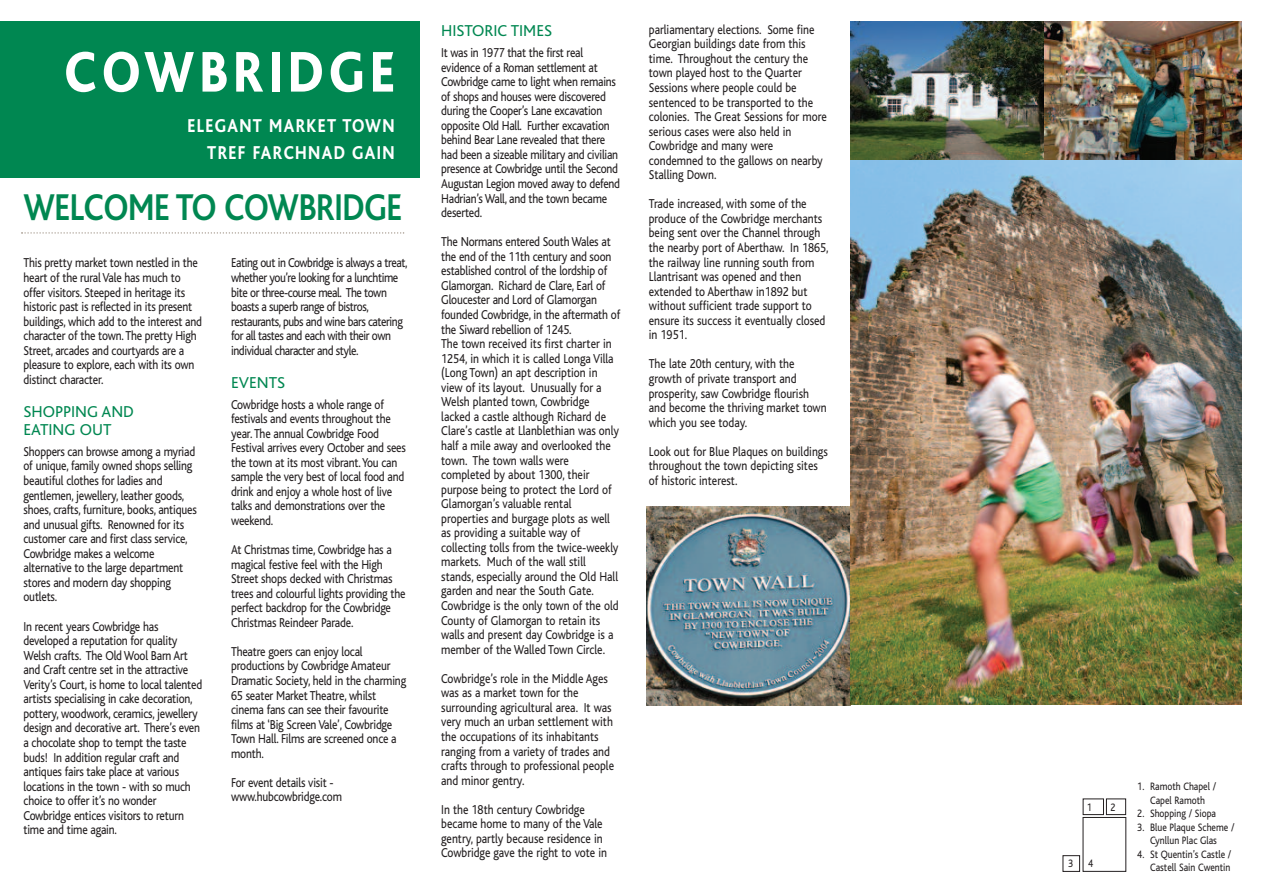
<style>
.page{position:relative;width:1263px;height:893px;background:#fff}
.page>*{position:absolute;margin:0;border:0;box-sizing:border-box;transform-origin:0 0}
.t1{font:800 60px "Bliss";letter-spacing:.11em;color:#fff;scale:.85 1}
.t2{font:700 39px "Bliss";letter-spacing:-.01em;color:#008751;scale:.85 1}
.t3{font:800 19.5px/26px "Bliss";letter-spacing:.085em;color:#fff;text-align:right;scale:.85 1}
.t4{font:16.5px/18.3px "Bliss";color:#008751}
.t5{font:13.5px/14.5px "Bliss";letter-spacing:-.015em;color:#231f20;scale:.85 1}
.t6{font:13.5px/14.5px "Bliss";letter-spacing:-.035em;color:#231f20;scale:.85 1}
.t7{font:11.25px/13.5px "Bliss";color:#231f20;text-align:center;scale:.85 1}
</style>
<div class="page">
<div style="left:0;top:21px;width:419px;height:157px;background:#008751"></div>
<svg style="left:21px;top:232px;width:383px;height:2px"></svg>
<div style="left:1062px;top:855px;width:18px;height:17px;border:1px solid #231f20"></div>
<div style="left:1083px;top:817px;width:43px;height:55px;border:1px solid #231f20"></div>
<img style="left:646px;top:507px;width:204px;height:199px">
<div style="left:1083px;top:798px;width:21px;height:17px;border:1px solid #231f20"></div>
<div style="left:1106px;top:798px;width:20px;height:17px;border:1px solid #231f20"></div>
<img style="left:1043px;top:21px;width:199px;height:140px">
<img style="left:850px;top:21px;width:193px;height:140px">
<img style="left:850px;top:161px;width:392px;height:544px">
<h1 class="t1" style="left:65px;top:52px;width:390px">COWBRIDGE</h1>
<h3 class="t3" style="left:187px;top:115px;width:245px">ELEGANT MARKET TOWN<br>TREF FARCHNAD GAIN</h3>
<h2 class="t2" style="left:24px;top:194px;width:447px">WELCOME TO COWBRIDGE</h2>
<p class="t5" style="left:24px;top:257px;width:211px">This pretty market town nestled in the heart of the rural Vale has much to offer visitors. Steeped in heritage its historic past is reflected in its present buildings, which add to the interest and character of the town. The pretty High Street, arcades and courtyards are a pleasure to explore, each with its own distinct character.</p>
<p class="t4" style="left:24px;top:404px;width:112px">SHOPPING AND<br>EATING OUT</p>
<p class="t5" style="left:24px;top:446px;width:205px">Shoppers can browse among a myriad of unique, family owned shops selling beautiful clothes for ladies and gentlemen, jewellery, leather goods, shoes, crafts, furniture, books, antiques and unusual gifts. Renowned for its customer care and first class service, Cowbridge makes a welcome alternative to the large department stores and modern day shopping outlets.</p>
<p class="t5" style="left:24px;top:620px;width:212px">In recent years Cowbridge has developed a reputation for quality Welsh crafts. The Old Wool Barn Art and Craft centre set in the attractive Verity’s Court, is home to local talented artists specialising in cake decoration, pottery, woodwork, ceramics, jewellery design and decorative art. There’s even a chocolate shop to tempt the taste buds! In addition regular craft and antiques fairs take place at various locations in the town - with so much choice to offer it’s no wonder Cowbridge entices visitors to return time and time again.</p>
<p class="t6" style="left:231px;top:257px;width:209px">Eating out in Cowbridge is always a treat, whether you’re looking for a lunchtime bite or three-course meal. The town boasts a superb range of bistros, restaurants, pubs and wine bars catering for all tastes and each with their own individual character and style.</p>
<p class="t4" style="left:231px;top:375px;width:56px">EVENTS</p>
<p class="t5" style="left:231px;top:398px;width:207px">Cowbridge hosts a whole range of festivals and events throughout the year. The annual Cowbridge Food<br>Festival arrives every October and sees the town at its most vibrant.You can sample the very best of local food and drink and enjoy a whole host of live talks and demonstrations over the weekend.</p>
<p class="t5" style="left:231px;top:544px;width:207px">At Christmas time, Cowbridge has a magical festive feel with the High Street shops decked with Christmas trees and colourful lights providing the perfect backdrop for the Cowbridge Christmas Reindeer Parade.</p>
<p class="t5" style="left:231px;top:646px;width:208px">Theatre goers can enjoy local productions by Cowbridge Amateur<br>Dramatic Society, held in the charming<br>65 seater Market Theatre, whilst cinema fans can see their favourite films at ‘Big Screen Vale’, Cowbridge<br>Town Hall. Films are screened once a month.</p>
<p class="t5" style="left:231px;top:777px;width:132px">For event details visit - www.hubcowbridge.com</p>
<p class="t4" style="left:441px;top:24px;width:112px">HISTORIC TIMES</p>
<p class="t5" style="left:441px;top:47px;width:212px">It was in 1977 that the first real evidence of a Roman settlement at Cowbridge came to light when remains of shops and houses were discovered during the Cooper’s Lane excavation opposite Old Hall. Further excavation behind Bear Lane revealed that there had been a sizeable military and civilian presence at Cowbridge until the Second Augustan Legion moved away to defend Hadrian’s Wall, and the town became deserted.</p>
<p class="t5" style="left:441px;top:236px;width:212px">The Normans entered South Wales at the end of the 11th century and soon established control of the lordship of Glamorgan. Richard de Clare, Earl of Gloucester and Lord of Glamorgan founded Cowbridge, in the aftermath of the Siward rebellion of 1245.<br>The town received its first charter in 1254, in which it is called Longa Villa (Long Town) an apt description in view of its layout. Unusually for a Welsh planted town, Cowbridge lacked a castle although Richard de Clare’s castle at Llanblethian was only half a mile away and overlooked the town. The town walls were completed by about 1300, their purpose being to protect the Lord of Glamorgan’s valuable rental properties and burgage plots as well as providing a suitable way of collecting tolls from the twice-weekly markets. Much of the wall still stands, especially around the Old Hall garden and near the South Gate.<br>Cowbridge is the only town of the old County of Glamorgan to retain its walls and present day Cowbridge is a member of the Walled Town Circle.</p>
<p class="t5" style="left:441px;top:673px;width:205px">Cowbridge’s role in the Middle Ages was as a market town for the surrounding agricultural area. It was very much an urban settlement with the occupations of its inhabitants ranging from a variety of trades and crafts through to professional people and minor gentry.</p>
<p class="t5" style="left:441px;top:804px;width:197px">In the 18th century Cowbridge became home to many of the Vale gentry, partly because residence in<br>Cowbridge gave the right to vote in</p>
<p class="t5" style="left:649px;top:24px;width:211px">parliamentary elections. Some fine<br>Georgian buildings date from this time. Throughout the century the town played host to the Quarter<br>Sessions where people could be sentenced to be transported to the colonies. The Great Sessions for more serious cases were also held in<br>Cowbridge and many were condemned to the gallows on nearby<br>Stalling Down.</p>
<p class="t5" style="left:649px;top:198px;width:213px">Trade increased, with some of the produce of the Cowbridge merchants being sent over the Channel through the nearby port of Aberthaw. In 1865, the railway line running south from<br>Llantrisant was opened and then extended to Aberthaw in1892 but without sufficient trade support to ensure its success it eventually closed in 1951.</p>
<p class="t5" style="left:649px;top:358px;width:211px">The late 20th century, with the growth of private transport and prosperity, saw Cowbridge flourish and become the thriving market town which you see today.</p>
<p class="t5" style="left:649px;top:446px;width:212px">Look out for Blue Plaques on buildings throughout the town depicting sites of historic interest.</p>
<p class="t7" style="left:1087px;top:802px;width:7px">1</p>
<p class="t7" style="left:1110px;top:802px;width:7px">2</p>
<p class="t7" style="left:1068px;top:858px;width:7px">3</p>
<p class="t7" style="left:1088px;top:858px;width:7px">4</p>
<p class="t7" style="left:1137px;top:781px;width:94px">1. Ramoth Chapel /<br>Capel Ramoth</p>
<p class="t7" style="left:1137px;top:808px;width:94px">2. Shopping / Siopa</p>
<p class="t7" style="left:1137px;top:822px;width:116px">3. Blue Plaque Scheme /<br>Cynllun Plac Glas</p>
<p class="t7" style="left:1137px;top:849px;width:112px;text-align:right">4. St Quentin’s Castle /<br>Castell Sain Cwentin</p>
</div>
